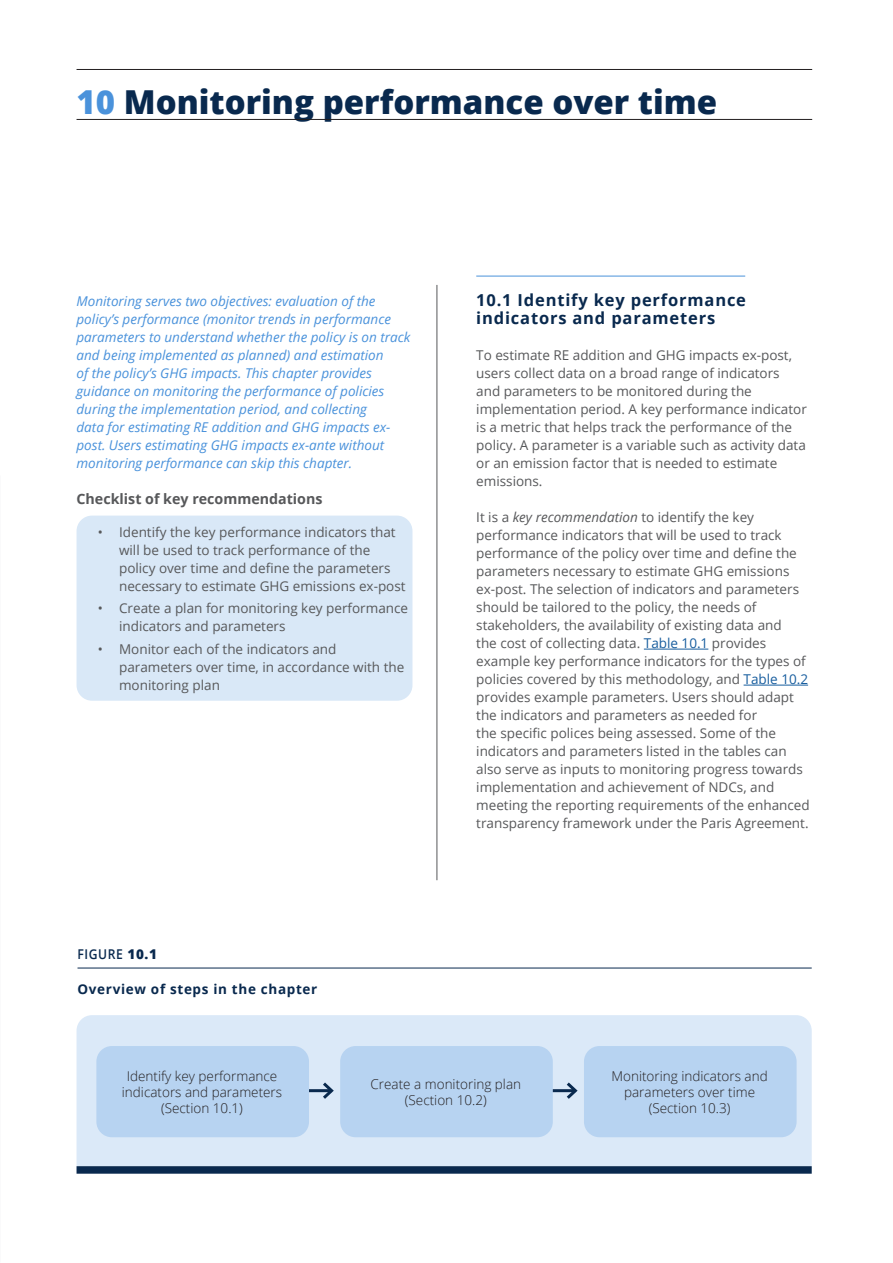
<style>
.page{position:relative;width:893px;height:1263px;background:#fff}
.page>*{position:absolute;margin:0;border:0;box-sizing:border-box;transform-origin:0 0}
.t1{font:800 33px "Open Sans";color:#09294e}
.Head_2{font:700 16.5px/18px "Open Sans";letter-spacing:.05em;color:#09294e}
.Head_4{font:700 14.25px "Open Sans";color:#57585a}
.Body{font:13.5px/18px "Open Sans";color:#57585a}
.Introductury_text{font:italic 13.5px/18px "Open Sans";color:#4a92db}
.t2{font:300 13.5px/16.2px "Open Sans";color:#231f20;text-align:center}
.t3{font:700 13.5px "Open Sans";letter-spacing:.05em;color:#09294e}
.t4{font:600 13.5px "Open Sans";letter-spacing:.05em;color:#09294e;scale:.9 1}
.s1{color:#4a92db}
.s2{font-weight:800}
.s3{font-style:italic}
.s4{color:#175d9e}
</style>
<div class="page">
<hr style="left:437px;top:285px;width:1px;height:595px;background:#57585a">
<hr style="left:476px;top:276px;width:269px;height:1px;background:#4a92db">
<hr style="left:644px;top:649px;width:64px;height:1px;background:#175d9e">
<hr style="left:744px;top:685px;width:64px;height:1px;background:#175d9e">
<hr style="left:77px;top:69px;width:735px;height:1px;background:#231f20">
<hr style="left:77px;top:119px;width:735px;height:1px;background:#231f20">
<div style="left:77px;top:1015px;width:735px;height:151px;background:#dbe9f8"></div>
<hr style="left:78px;top:968px;width:734px;height:1px;background:#09294e">
<div style="left:77px;top:1166px;width:735px;height:8px;background:#09294e"></div>
<div style="left:96px;top:1046px;width:213px;height:91px;background:#b7d3f1;border-radius:15px"></div>
<div style="left:340px;top:1046px;width:213px;height:91px;background:#b7d3f1;border-radius:15px"></div>
<div style="left:584px;top:1046px;width:213px;height:91px;background:#b7d3f1;border-radius:15px"></div>
<div style="left:77px;top:516px;width:335px;height:185px;background:#d9e8f7;border-radius:15px"></div>
<hr style="left:309px;top:1089px;width:23px;height:3px;background:#09294e">
<svg style="left:320px;top:1079px;width:16px;height:23px"></svg>
<hr style="left:553px;top:1089px;width:22px;height:3px;background:#09294e">
<svg style="left:563px;top:1079px;width:17px;height:23px"></svg>
<p class="t1" style="left:77px;top:77px;width:642px"><span class="s1">10</span> Monitoring performance over time</p>
<p class="Introductury_text" style="left:77px;top:292px;width:335px">Monitoring serves two objectives: evaluation of the policy’s performance (monitor trends in performance parameters to understand whether the policy is on track and being implemented as planned) and estimation<br>of the policy’s GHG impacts. This chapter provides guidance on monitoring the performance of policies during the implementation period, and collecting<br>data for estimating RE addition and GHG impacts ex&shy;post. Users estimating GHG impacts ex-ante without monitoring performance can skip this chapter.</p>
<p class="Head_4" style="left:77px;top:489px;width:248px">Checklist of key recommendations</p>
<p class="Body" style="left:119px;top:523px;width:288px;text-indent:-21px">• Identify the key performance indicators that will be used to track performance of the policy over time and define the parameters necessary to estimate GHG emissions ex-post</p>
<p class="Body" style="left:119px;top:599px;width:291px;text-indent:-21px">• Create a plan for monitoring key performance indicators and parameters</p>
<p class="Body" style="left:119px;top:639px;width:287px;text-indent:-21px">• Monitor each of the indicators and parameters over time, in accordance with the monitoring plan</p>
<p class="t4" style="left:78px;top:945px;width:90px">FIGURE <span class="s2">10.1</span></p>
<p class="t3" style="left:78px;top:979px;width:241px">Overview of steps in the chapter</p>
<p class="Head_2" style="left:476px;top:291px;width:271px">10.1 Identify key performance indicators and parameters</p>
<p class="Body" style="left:476px;top:346px;width:332px">To estimate RE addition and GHG impacts ex-post, users collect data on a broad range of indicators and parameters to be monitored during the implementation period. A key performance indicator is a metric that helps track the performance of the policy. A parameter is a variable such as activity data or an emission factor that is needed to estimate emissions.</p>
<p class="Body" style="left:476px;top:508px;width:335px">It is a <span class="s3">key recommendation</span> to identify the key performance indicators that will be used to track performance of the policy over time and define the parameters necessary to estimate GHG emissions ex-post. The selection of indicators and parameters should be tailored to the policy, the needs of stakeholders, the availability of existing data and<br>the cost of collecting data. <span class="s4">Table 10.1</span> provides example key performance indicators for the types of policies covered by this methodology, and <span class="s4">Table 10.2 </span>provides example parameters. Users should adapt the indicators and parameters as needed for<br>the specific polices being assessed. Some of the indicators and parameters listed in the tables can also serve as inputs to monitoring progress towards implementation and achievement of NDCs, and meeting the reporting requirements of the enhanced transparency framework under the Paris Agreement.</p>
<p class="t2" style="left:122px;top:1067px;width:162px">Identify key performance indicators and parameters</p>
<p class="t2" style="left:161px;top:1100px;width:83px">(Section 10.1)</p>
<p class="t2" style="left:370px;top:1075px;width:152px">Create a monitoring plan</p>
<p class="t2" style="left:405px;top:1091px;width:83px">(Section 10.2)</p>
<p class="t2" style="left:611px;top:1067px;width:158px">Monitoring indicators and parameters over time</p>
<p class="t2" style="left:649px;top:1100px;width:83px">(Section 10.3)</p>
</div>
